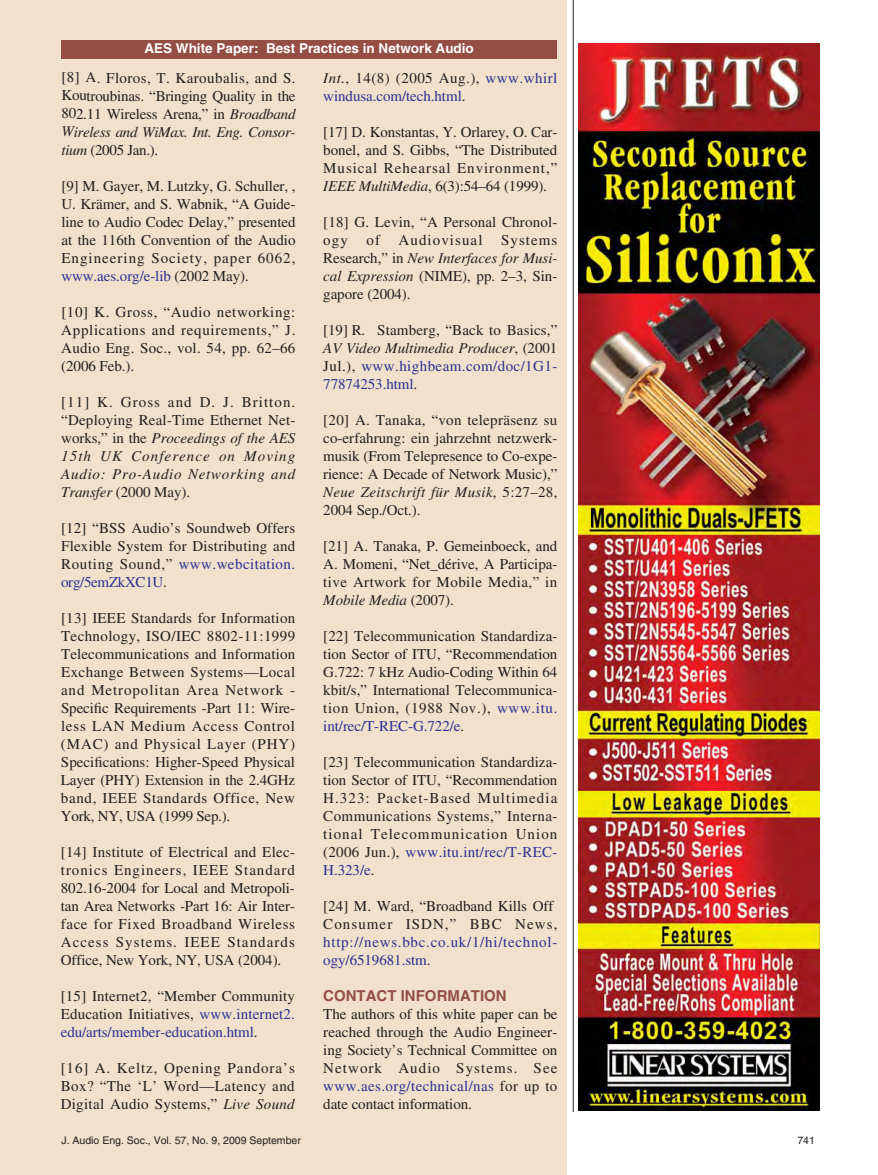
<style>
.page{position:relative;width:878px;height:1175px;background:#fff}
.page>*{position:absolute;margin:0;border:0;box-sizing:border-box;transform-origin:0 0}
.t1{font:15px/18px "Times";letter-spacing:.015em;color:#231f20;text-align:justify}
.t2{font:15px/18px "Times";letter-spacing:-.005em;color:#2e3092}
.t3{font:15px/18px "Times";letter-spacing:.05em;color:#2e3092}
.t4{font:700 15px "Helvetica";color:#944e43}
.t5{font:700 13.5px "Helvetica";color:#fff}
.t6{font:10.5px "Helvetica";color:#231f20}
.s1{font-style:italic}
.s2{color:#2e3092}
.s3{font-style:italic;color:#231f20}
.s4{color:#231f20}
</style>
<div class="page">
<hr style="left:573px;top:0;width:1px;height:1112px;background:#231f20">
<div style="left:1px;top:0;width:566px;height:1174px;background:#f0e0cc"></div>
<div style="left:62px;top:40px;width:494px;height:18px;background:#944e43"></div>
<img style="left:578px;top:43px;width:241px;height:1067px">
<p class="t5" style="left:144px;top:43px;width:331px">AES White Paper: Best Practices in Network Audio</p>
<p class="t1" style="left:61px;top:70px;width:236px">[8] A. Floros, T. Karoubalis, and S.<br>Koutroubinas. “Bringing Quality in the 802.11 Wireless Arena,” in <span class="s1">Broadband Wireless and WiMax. Int. Eng. Consor&shy;tium</span> (2005 Jan.).</p>
<p class="t1" style="left:61px;top:178px;width:236px">[9] M. Gayer, M. Lutzky, G. Schuller, , U. Krämer, and S. Wabnik, “A Guide&shy;line to Audio Codec Delay,” presented at the 116th Convention of the Audio Engineering Society, paper 6062, <span class="s2">www.aes.org/e-lib</span> (2002 May).</p>
<p class="t1" style="left:61px;top:304px;width:236px">[10] K. Gross, “Audio networking:<br>Applications and requirements,” J.<br>Audio Eng. Soc., vol. 54, pp. 62–66 (2006 Feb.).</p>
<p class="t1" style="left:61px;top:394px;width:236px">[11] K. Gross and D. J. Britton. “Deploying Real-Time Ethernet Net&shy;works,” in the <span class="s1">Proceedings of the AES 15th UK Conference on Moving Audio: Pro-Audio Networking and Transfer</span> (2000 May).</p>
<p class="t1" style="left:61px;top:520px;width:236px">[12] “BSS Audio’s Soundweb Offers Flexible System for Distributing and Routing Sound,” <span class="s2">www.webcitation. org/5emZkXC1U</span>.</p>
<p class="t1" style="left:61px;top:610px;width:236px">[13] IEEE Standards for Information Technology, ISO/IEC 8802-11:1999<br>Telecommunications and Information Exchange Between Systems—Local and Metropolitan Area Network - Specific Requirements -Part 11: Wire&shy;less LAN Medium Access Control (MAC) and Physical Layer (PHY)<br>Specifications: Higher-Speed Physical Layer (PHY) Extension in the 2.4GHz band, IEEE Standards Office, New York, NY, USA (1999 Sep.).</p>
<p class="t1" style="left:61px;top:844px;width:236px">[14] Institute of Electrical and Elec&shy;tronics Engineers, IEEE Standard 802.16-2004 for Local and Metropoli&shy;tan Area Networks -Part 16: Air Inter&shy;face for Fixed Broadband Wireless Access Systems. IEEE Standards Office, New York, NY, USA (2004).</p>
<p class="t1" style="left:61px;top:988px;width:236px">[15] Internet2, “Member Community Education Initiatives, <span class="s2">www.internet2. edu/arts/member-education.html</span>.</p>
<p class="t1" style="left:61px;top:1060px;width:236px">[16] A. Keltz, Opening Pandora’s Box? “The ‘L’ Word—Latency and Digital Audio Systems,” <span class="s1">Live Sound</span></p>
<p class="t2" style="left:323px;top:70px;width:235px"><span class="s3">Int.</span><span class="s4">, 14(8) (2005 Aug.),</span> www.whirl windusa.com/tech.html<span class="s4">.</span></p>
<p class="t1" style="left:323px;top:124px;width:236px">[17] D. Konstantas, Y. Orlarey, O. Car&shy;bonel, and S. Gibbs, “The Distributed Musical Rehearsal Environment,” <span class="s1">IEEE MultiMedia</span>, 6(3):54–64 (1999).</p>
<p class="t1" style="left:323px;top:214px;width:236px">[18] G. Levin, “A Personal Chronol&shy;ogy of Audiovisual Systems Research,” in <span class="s1">New Interfaces for Musi&shy;cal Expression</span> (NIME), pp. 2–3, Sin&shy;gapore (2004).</p>
<p class="t1" style="left:323px;top:322px;width:236px">[19] R. Stamberg, “Back to Basics,” <span class="s1">AV Video Multimedia Producer</span>, (2001<br>Jul.), <span class="s2">www.highbeam.com/doc/1G1- 77874253.html</span>.</p>
<p class="t1" style="left:323px;top:412px;width:236px">[20] A. Tanaka, “von telepräsenz su co-erfahrung: ein jahrzehnt netzwerk&shy;musik (From Telepresence to Co-expe&shy;rience: A Decade of Network Music),” <span class="s1">Neue Zeitschrift für Musik</span>, 5:27–28, 2004 Sep./Oct.).</p>
<p class="t1" style="left:323px;top:538px;width:236px">[21] A. Tanaka, P. Gemeinboeck, and A. Momeni, “Net_dérive, A Participa&shy;tive Artwork for Mobile Media,” in <span class="s1">Mobile Media</span> (2007).</p>
<p class="t1" style="left:323px;top:628px;width:236px">[22] Telecommunication Standardiza&shy;tion Sector of ITU, “Recommendation G.722: 7 kHz Audio-Coding Within 64 kbit/s,” International Telecommunica&shy;tion Union, (1988 Nov.), <span class="s2">www.itu. int/rec/T-REC-G.722/e</span>.</p>
<p class="t1" style="left:323px;top:754px;width:236px">[23] Telecommunication Standardiza&shy;tion Sector of ITU, “Recommendation H.323: Packet-Based Multimedia Communications Systems,” Interna&shy;tional Telecommunication Union (2006 Jun.), <span class="s2">www.itu.int/rec/T-REC-H.323/e</span>.</p>
<p class="t1" style="left:323px;top:898px;width:235px">[24] M. Ward, “Broadband Kills Off<br>Consumer ISDN,” BBC News,</p>
<p class="t3" style="left:323px;top:934px;width:236px">http://news.bbc.co.uk/1/hi/technol&shy;ogy/6519681.stm<span class="s4">.</span></p>
<p class="t4" style="left:323px;top:990px;width:185px">CONTACT INFORMATION</p>
<p class="t1" style="left:323px;top:1006px;width:236px">The authors of this white paper can be reached through the Audio Engineer&shy;ing Society’s Technical Committee on Network Audio Systems. See <span class="s2">www.aes.org/technical/nas</span> for up to date contact information.</p>
<p class="t6" style="left:62px;top:1135px;width:241px">J. Audio Eng. Soc., Vol. 57, No. 9, 2009 September</p>
<p class="t6" style="left:797px;top:1135px;width:19px">741</p>
</div>
